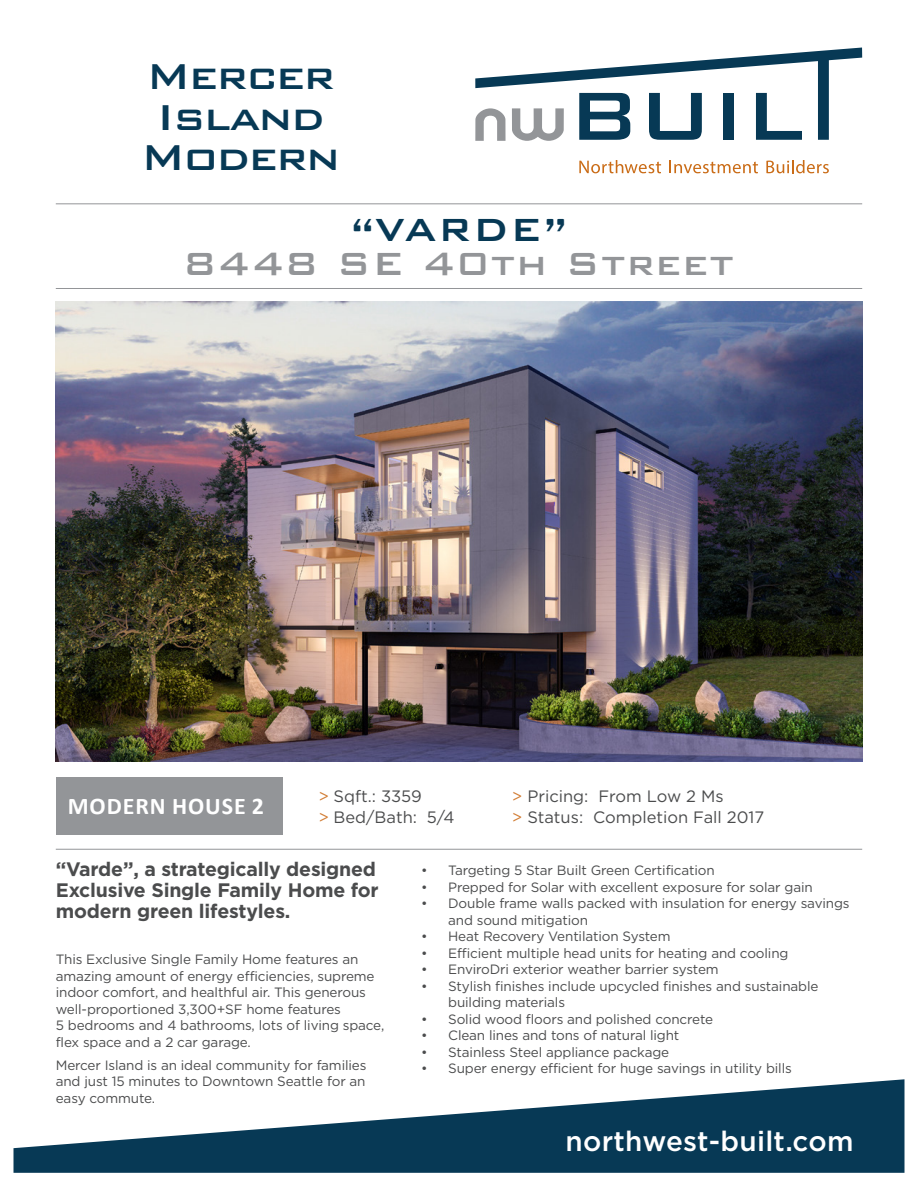
<style>
.page{position:relative;width:918px;height:1188px;background:#fff}
.page>*{position:absolute;margin:0;border:0;box-sizing:border-box;transform-origin:0 0}
.t1{font:500 48px "Bank Gothic BT";letter-spacing:-.03em;color:#073955}
.t2{font:500 42.75px "Bank Gothic BT";letter-spacing:.02em;color:#939598}
.t3{font:500 42.75px "Bank Gothic BT";letter-spacing:.02em;color:#073955}
.t4{font:500 27.9px "Gotham";letter-spacing:.01em;color:#fff}
.t5{font:700 24px "Calibri";letter-spacing:.04em;color:#fff}
.t6{font:700 19.5px/21px "Gotham";letter-spacing:-.01em;color:#4b4c4d}
.t7{font:16.5px/21px "Gotham";color:#4b4c4d}
.t8{font:13.5px/16.5px "Gotham";letter-spacing:-.01em;color:#4b4c4d}
.s1{color:#d27d34}
</style>
<div class="page">
<svg style="left:14px;top:1079px;width:890px;height:94px;fill:#073955"></svg>
<svg style="left:579px;top:160px;width:82px;height:13px"></svg>
<svg style="left:669px;top:161px;width:89px;height:12px"></svg>
<svg style="left:766px;top:160px;width:63px;height:13px"></svg>
<svg style="left:475px;top:48px;width:387px;height:93px"></svg>
<hr style="left:56px;top:204px;width:806px;height:1px;background:#939598">
<hr style="left:56px;top:288px;width:806px;height:1px;background:#939598">
<hr style="left:56px;top:849px;width:806px;height:1px;background:#939598">
<img style="left:56px;top:302px;width:806px;height:460px">
<div style="left:56px;top:777px;width:226px;height:57px;background:#939598"></div>
<p class="t1" style="left:146px;top:51px;width:190px">Mercer</p>
<p class="t1" style="left:157px;top:91px;width:170px">Island</p>
<p class="t1" style="left:141px;top:132px;width:201px">Modern</p>
<p class="t3" style="left:350px;top:207px;width:219px">“VARDE”</p>
<p class="t2" style="left:184px;top:241px;width:552px">8448 SE 40th Street</p>
<p class="t7" style="left:319px;top:785px;width:137px"><span class="s1">&gt;</span> Sqft.: 3359<br><span class="s1">&gt;</span> Bed/Bath: 5/4</p>
<p class="t7" style="left:512px;top:785px;width:213px"><span class="s1">&gt;</span> Pricing: From Low 2 Ms</p>
<p class="t5" style="left:68px;top:791px;width:198px">MODERN HOUSE 2</p>
<p class="t7" style="left:512px;top:806px;width:254px"><span class="s1">&gt;</span> Status: Completion Fall 2017</p>
<p class="t8" style="left:421px;top:862px;width:295px">• Targeting 5 Star Built Green Certification</p>
<p class="t8" style="left:421px;top:879px;width:393px">• Prepped for Solar with excellent exposure for solar gain</p>
<p class="t8" style="left:448px;top:895px;width:403px;text-indent:-27px">• Double frame walls packed with insulation for energy savings and sound mitigation</p>
<p class="t8" style="left:421px;top:928px;width:251px">• Heat Recovery Ventilation System</p>
<p class="t8" style="left:421px;top:945px;width:369px">• Efficient multiple head units for heating and cooling</p>
<p class="t8" style="left:421px;top:961px;width:299px">• EnviroDri exterior weather barrier system</p>
<p class="t8" style="left:448px;top:978px;width:372px;text-indent:-27px">• Stylish finishes include upcycled finishes and sustainable building materials</p>
<p class="t8" style="left:421px;top:1011px;width:293px">• Solid wood floors and polished concrete</p>
<p class="t8" style="left:421px;top:1027px;width:260px">• Clean lines and tons of natural light</p>
<p class="t8" style="left:421px;top:1044px;width:250px">• Stainless Steel appliance package</p>
<p class="t8" style="left:421px;top:1060px;width:372px">• Super energy efficient for huge savings in utility bills</p>
<p class="t6" style="left:56px;top:858px;width:325px">“Varde”, a strategically designed<br>Exclusive Single Family Home for modern green lifestyles.</p>
<p class="t8" style="left:56px;top:951px;width:330px">This Exclusive Single Family Home features an amazing amount of energy efficiencies, supreme indoor comfort, and healthful air. This generous well-proportioned 3,300+SF home features<br>5 bedrooms and 4 bathrooms, lots of living space, flex space and a 2 car garage.</p>
<p class="t8" style="left:56px;top:1057px;width:312px;text-align:justify">Mercer Island is an ideal community for families and just 15 minutes to Downtown Seattle for an easy commute.</p>
<p class="t4" style="left:566px;top:1125px;width:289px">northwest-built.com</p>
</div>
